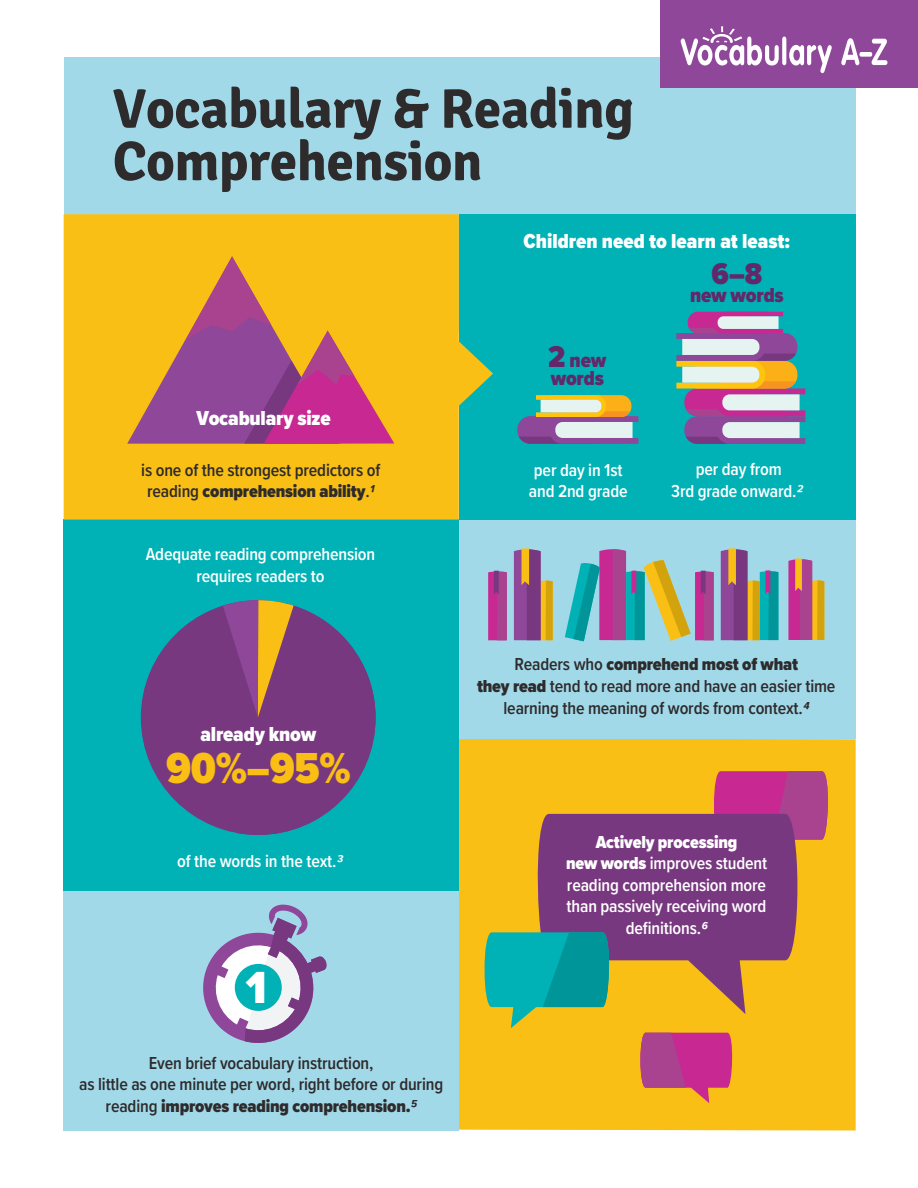
<style>
.page{position:relative;width:918px;height:1188px;background:#fff}
.page>*{position:absolute;margin:0;border:0;box-sizing:border-box;transform-origin:0 0}
.t1{font:700 55.5px/52.5px "Signika";letter-spacing:-.01em;color:#2e2b2c}
.t2{font:900 46.65px "Proxima Nova Cond";color:#fff}
.t3{font:900 45px "Proxima Nova Cond";color:#f9bf14}
.t4{font:900 31.2px "Proxima Nova Cond";color:#612969}
.t5{font:900 21px "Proxima Nova Cond";letter-spacing:-.01em;color:#fff}
.t6{font:900 21px/18px "Proxima Nova Cond";letter-spacing:-.01em;color:#612969}
.t7{font:600 18px/21.6px "Proxima Nova Cond";letter-spacing:-.01em;color:#2e2b2c;text-align:center}
.t8{font:600 18px/21.6px "Proxima Nova Cond";letter-spacing:-.01em;color:#fff;text-align:center}
.s1{font-weight:900}
.s2{font-weight:700;font-style:italic}
.s3{font-size:31.2px}
</style>
<div class="page">
<div style="left:459px;top:738px;width:397px;height:392px;background:#f9bf14"></div>
<div style="left:64px;top:890px;width:395px;height:240px;background:#a2d9e9"></div>
<div style="left:64px;top:520px;width:395px;height:371px;background:#00b2b6"></div>
<div style="left:459px;top:520px;width:397px;height:218px;background:#a2d9e9"></div>
<div style="left:64px;top:57px;width:791px;height:274px;background:#a2d9e9"></div>
<div style="left:459px;top:214px;width:396px;height:306px;background:#00b2b6"></div>
<svg style="left:64px;top:214px;width:429px;height:306px;background:#dbbd27"></svg>
<svg style="left:712px;top:771px;width:119px;height:88px;background:#c3497d"></svg>
<svg style="left:676px;top:312px;width:129px;height:132px;background:#ac96a8"></svg>
<div style="left:141px;top:600px;width:235px;height:235px;background:#783880;border-radius:50%"></div>
<svg style="left:223px;top:600px;width:153px;height:235px"></svg>
<svg style="left:203px;top:904px;width:124px;height:139px"></svg>
<svg style="left:517px;top:395px;width:121px;height:49px;background:#ada59d"></svg>
<svg style="left:127px;top:256px;width:267px;height:188px;background:#cc7f53"></svg>
<svg style="left:532px;top:814px;width:270px;height:200px;background:#945568"></svg>
<svg style="left:639px;top:1033px;width:96px;height:70px;background:#ca5571"></svg>
<svg style="left:514px;top:548px;width:39px;height:92px;background:#a27175"></svg>
<svg style="left:488px;top:571px;width:19px;height:69px"></svg>
<svg style="left:565px;top:549px;width:149px;height:92px"></svg>
<svg style="left:788px;top:558px;width:36px;height:82px;background:#c36e73"></svg>
<svg style="left:721px;top:548px;width:57px;height:92px"></svg>
<svg style="left:482px;top:932px;width:131px;height:96px;background:#3eaa84"></svg>
<div style="left:660px;top:0;width:258px;height:88px;background:#8f4799"></div>
<svg style="left:681px;top:26px;width:151px;height:47px"></svg>
<svg style="left:841px;top:38px;width:47px;height:27px"></svg>
<div style="left:235px;top:964px;width:47px;height:47px;background:#00b2b6;border-radius:50%"></div>
<h1 class="t1" style="left:113px;top:83px;width:523px">Vocabulary &amp; Reading<br>Comprehension</h1>
<p class="t5" style="left:524px;top:225px;width:268px">Children need to learn at least:</p>
<p class="t5" style="left:196px;top:402px;width:136px">Vocabulary size</p>
<p class="t7" style="left:141px;top:458px;width:241px">is one of the strongest predictors of reading <span class="s1">comprehension ability</span>.<span class="s2">1</span></p>
<p class="t8" style="left:146px;top:543px;width:231px">Adequate reading comprehension requires readers to</p>
<p class="t5" style="left:200px;top:718px;width:117px">already know</p>
<h3 class="t3" style="left:166px;top:735px;width:186px">90%–95%</h3>
<p class="t8" style="left:177px;top:849px;width:167px">of the words in the text.<span class="s2">3</span></p>
<h2 class="t2" style="left:246px;top:953px;width:22px">1</h2>
<p class="t7" style="left:79px;top:1051px;width:365px">Even brief vocabulary instruction,<br>as little as one minute per word, right before or during reading <span class="s1">improves reading comprehension.</span><span class="s2">5</span></p>
<p class="t6" style="left:548px;top:351px;width:59px"><span class="s3">2</span> new words</p>
<h3 class="t4" style="left:712px;top:250px;width:52px">6–8</h3>
<p class="t6" style="left:690px;top:286px;width:95px">new words</p>
<p class="t8" style="left:529px;top:458px;width:100px;text-align:left">per day in 1st and 2nd grade</p>
<p class="t8" style="left:671px;top:458px;width:133px">per day from<br>3rd grade onward.<span class="s2">2</span></p>
<p class="t7" style="left:477px;top:653px;width:360px">Readers who <span class="s1">comprehend most of what<br>they read</span> tend to read more and have an easier time learning the meaning of words from context.<span class="s2">4</span></p>
<p class="t8" style="left:566px;top:830px;width:203px"><span class="s1">Actively processing<br>new words</span> improves student reading comprehension more than passively receiving word definitions.<span class="s2">6</span></p>
</div>
